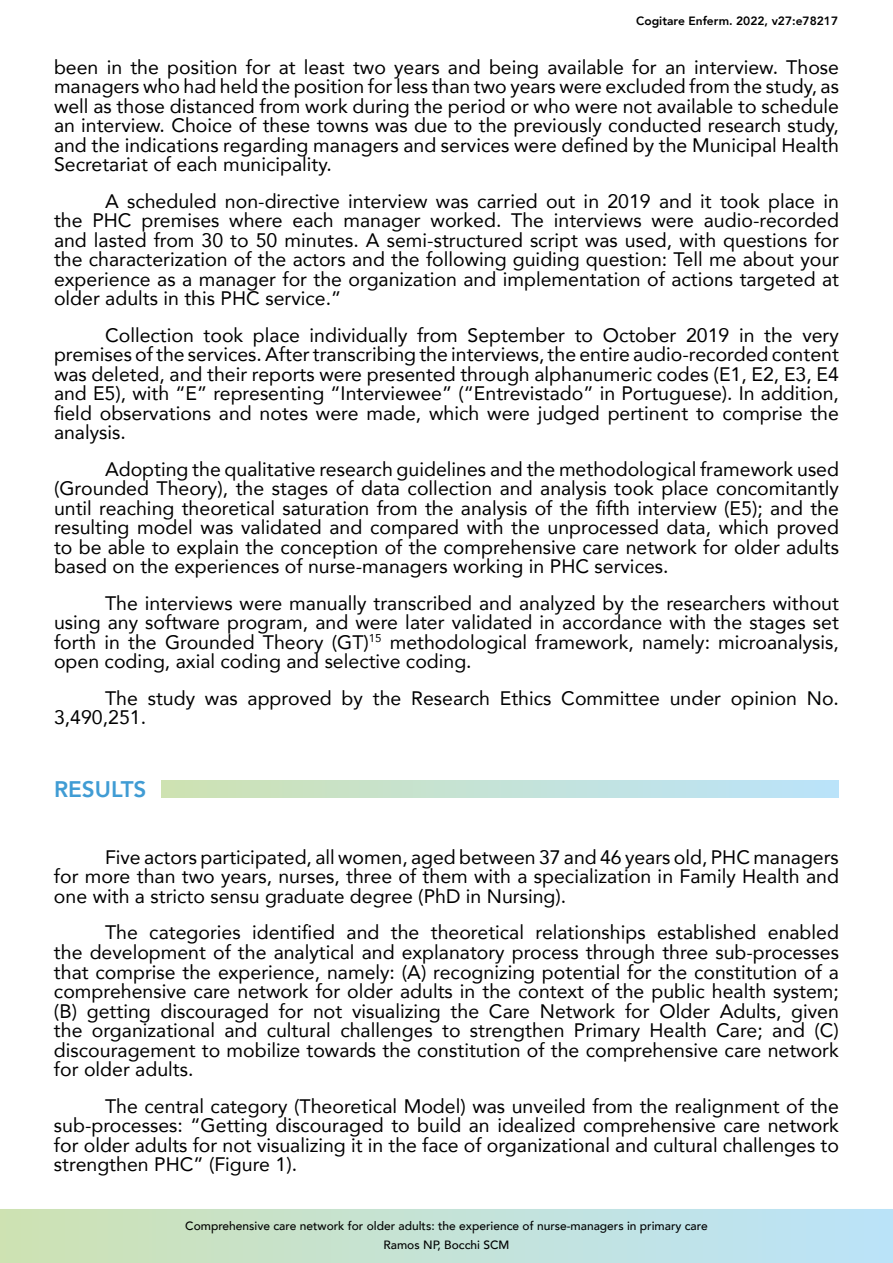
<style>
.page{position:relative;width:893px;height:1263px;background:#fff}
.page>*{position:absolute;margin:0;border:0;box-sizing:border-box;transform-origin:0 0}
.t1{font:800 22.5px "Avenir";color:#409cd4}
.t2{font:19.5px/19.5px "Avenir";color:#000;text-align:justify}
.t3{font:500 12px/18.6px "Avenir";color:#000;text-align:center}
.t4{font:800 12px "Avenir";color:#000}
</style>
<div class="page">
<svg style="left:0;top:1209px;width:893px;height:54px;background:#c4e2d6"></svg>
<div style="left:162px;top:781px;width:676px;height:16px;background:linear-gradient(to right,#cee2b2,#bae3fb)"></div>
<p class="t4" style="left:636px;top:12px;width:203px">Cogitare Enferm. 2022, v27:e78217</p>
<p class="t2" style="left:54px;top:56px;width:787px">been in the position for at least two years and being available for an interview. Those managers who had held the position for less than two years were excluded from the study, as well as those distanced from work during the period or who were not available to schedule an interview. Choice of these towns was due to the previously conducted research study, and the indications regarding managers and services were defined by the Municipal Health Secretariat of each municipality.</p>
<p class="t2" style="left:54px;top:190px;width:787px;text-indent:51px">A scheduled non-directive interview was carried out in 2019 and it took place in the PHC premises where each manager worked. The interviews were audio-recorded and lasted from 30 to 50 minutes. A semi-structured script was used, with questions for the characterization of the actors and the following guiding question: Tell me about your experience as a manager for the organization and implementation of actions targeted at older adults in this PHC service.”</p>
<p class="t2" style="left:54px;top:324px;width:786px;text-indent:51px">Collection took place individually from September to October 2019 in the very premises of the services. After transcribing the interviews, the entire audio-recorded content was deleted, and their reports were presented through alphanumeric codes (E1, E2, E3, E4 and E5), with “E” representing “Interviewee” (“Entrevistado” in Portuguese). In addition, field observations and notes were made, which were judged pertinent to comprise the analysis.</p>
<p class="t2" style="left:54px;top:458px;width:786px;text-indent:51px">Adopting the qualitative research guidelines and the methodological framework used (Grounded Theory), the stages of data collection and analysis took place concomitantly until reaching theoretical saturation from the analysis of the fifth interview (E5); and the resulting model was validated and compared with the unprocessed data, which proved to be able to explain the conception of the comprehensive care network for older adults based on the experiences of nurse-managers working in PHC services.</p>
<p class="t2" style="left:54px;top:592px;width:786px;text-indent:51px">The interviews were manually transcribed and analyzed by the researchers without using any software program, and were later validated in accordance with the stages set forth in the Grounded Theory (GT)<sup>15</sup> methodological framework, namely: microanalysis, open coding, axial coding and selective coding.</p>
<p class="t2" style="left:54px;top:687px;width:786px;text-indent:51px">The study was approved by the Research Ethics Committee under opinion No.<br>3,490,251.</p>
<p class="t1" style="left:54px;top:772px;width:94px">RESULTS</p>
<p class="t2" style="left:54px;top:847px;width:786px;text-indent:51px">Five actors participated, all women, aged between 37 and 46 years old, PHC managers for more than two years, nurses, three of them with a specialization in Family Health and one with a stricto sensu graduate degree (PhD in Nursing).</p>
<p class="t2" style="left:54px;top:922px;width:786px;text-indent:51px">The categories identified and the theoretical relationships established enabled the development of the analytical and explanatory process through three sub-processes that comprise the experience, namely: (A) recognizing potential for the constitution of a comprehensive care network for older adults in the context of the public health system; (B) getting discouraged for not visualizing the Care Network for Older Adults, given the organizational and cultural challenges to strengthen Primary Health Care; and (C) discouragement to mobilize towards the constitution of the comprehensive care network for older adults.</p>
<p class="t2" style="left:54px;top:1095px;width:786px;text-indent:51px">The central category (Theoretical Model) was unveiled from the realignment of the sub-processes: “Getting discouraged to build an idealized comprehensive care network for older adults for not visualizing it in the face of organizational and cultural challenges to strengthen PHC” (Figure 1).</p>
<p class="t3" style="left:185px;top:1216px;width:524px">Comprehensive care network for older adults: the experience of nurse-managers in primary care<br>Ramos NP, Bocchi SCM</p>
</div>
